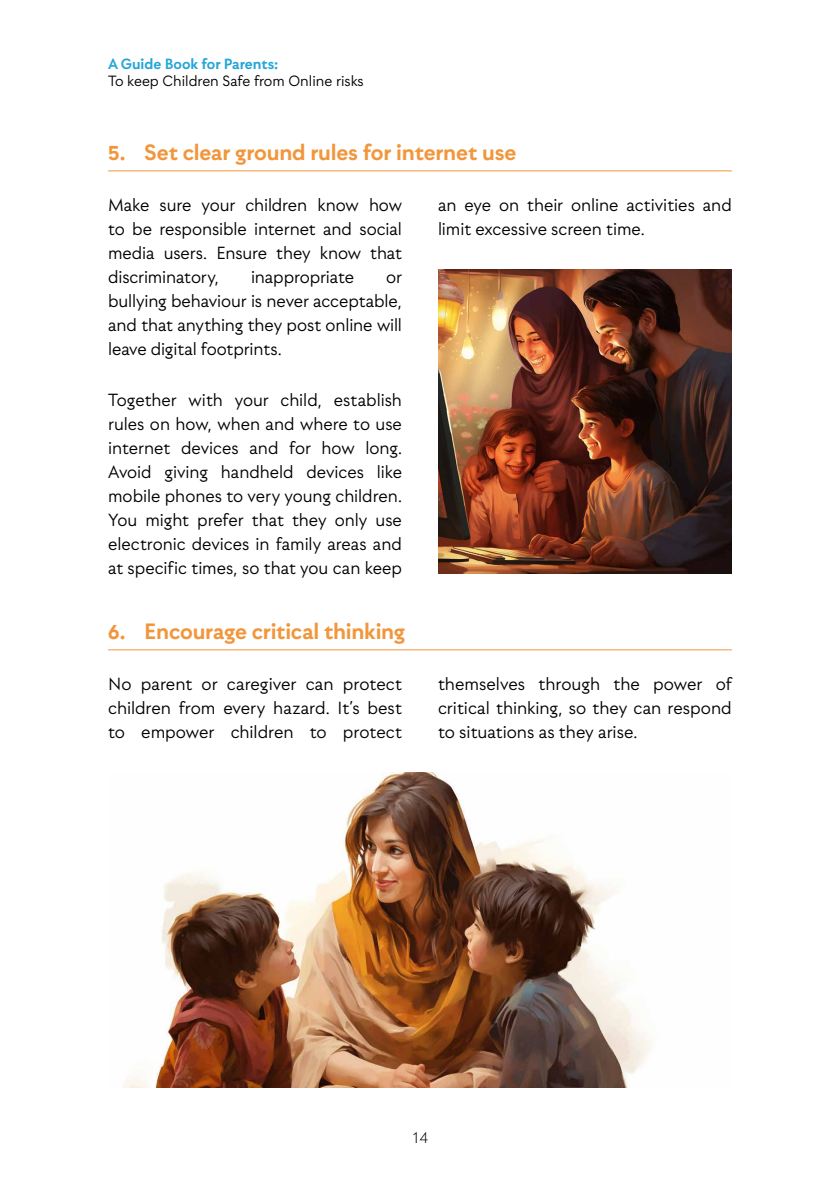
<style>
.page{position:relative;width:840px;height:1191px;background:#fff}
.page>*{position:absolute;margin:0;border:0;box-sizing:border-box;transform-origin:0 0}
.t1{font:700 24px "Utily";letter-spacing:-.01em;color:#f2963b}
.t2{font:19px/24px "Utily";letter-spacing:-.005em;color:#000;text-align:justify}
.t3{font:300 18px "Utily";color:#000}
.t4{font:16px "Utily";color:#000}
.t5{font:700 16px "Utily";color:#24a6d8}
</style>
<div class="page">
<hr style="left:108px;top:170px;width:623px;height:1px;background:#f2963b">
<img style="left:438px;top:270px;width:293px;height:303px">
<hr style="left:108px;top:649px;width:623px;height:1px;background:#f2963b">
<img style="left:124px;top:772px;width:526px;height:315px">
<p class="t5" style="left:108px;top:54px;width:172px">A Guide Book for Parents:</p>
<p class="t4" style="left:108px;top:71px;width:257px">To keep Children Safe from Online risks</p>
<p class="t1" style="left:108px;top:137px;width:409px">5. Set clear ground rules for internet use</p>
<p class="t2" style="left:108px;top:192px;width:295px">Make sure your children know how to be responsible internet and social media users. Ensure they know that discriminatory,</p>
<p class="t2" style="left:438px;top:192px;width:295px">an eye on their online activities and limit excessive screen time.</p>
<p class="t2" style="left:251px;top:264px;width:104px">inappropriate</p>
<p class="t2" style="left:108px;top:264px;width:295px;text-indent:278px">or bullying behaviour is never acceptable, and that anything they post online will leave digital footprints.</p>
<p class="t2" style="left:108px;top:387px;width:295px">Together with your child, establish rules on how, when and where to use internet devices and for how long.<br>Avoid giving handheld devices like mobile phones to very young children.<br>You might prefer that they only use electronic devices in family areas and at specific times, so that you can keep</p>
<p class="t1" style="left:108px;top:616px;width:299px">6. Encourage critical thinking</p>
<p class="t2" style="left:108px;top:671px;width:295px">No parent or caregiver can protect children from every hazard. It’s best to empower children to protect</p>
<p class="t2" style="left:438px;top:671px;width:295px">themselves through the power of critical thinking, so they can respond to situations as they arise.</p>
<p class="t3" style="left:411px;top:1126px;width:18px">14</p>
</div>
